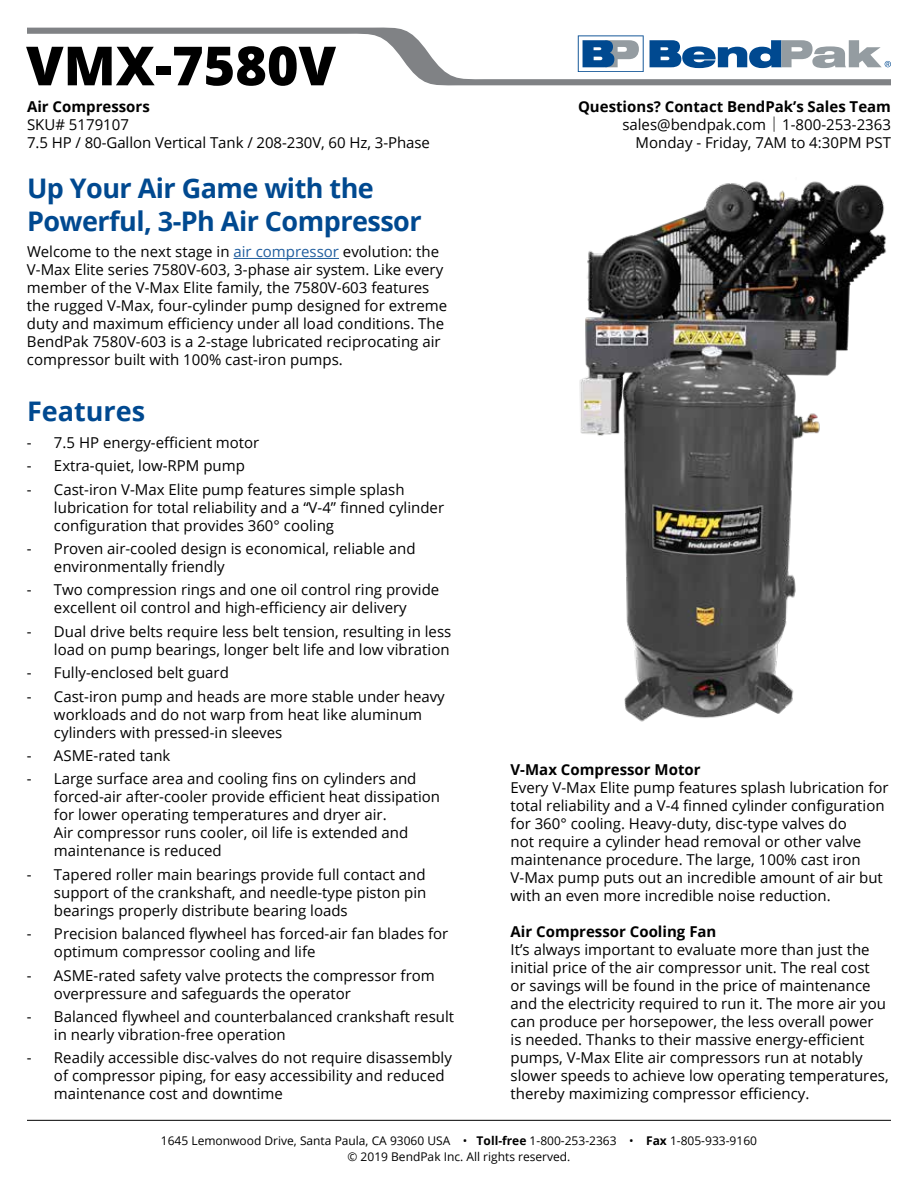
<style>
.page{position:relative;width:918px;height:1188px;background:#fff}
.page>*{position:absolute;margin:0;border:0;box-sizing:border-box;transform-origin:0 0}
.t1{font:800 54px "Open Sans";color:#000}
.t2{font:700 27px/32.4px "Open Sans";letter-spacing:-.02em;color:#004990}
.t3{font:700 27px "Open Sans";color:#004990}
.t4{font:15px/18px "Open Sans";color:#000}
.t5{font:700 15px "Open Sans";color:#000}
.t6{font:12px "Open Sans";color:#000}
.s1{color:#215e9e}
.s2{font-weight:700}
.s3{font-weight:300}
</style>
<div class="page">
<img style="left:579px;top:181px;width:308px;height:541px">
<svg style="left:27px;top:27px;width:864px;height:58px"></svg>
<hr style="left:234px;top:258px;width:105px;height:1px;background:#215e9e">
<hr style="left:27px;top:1120px;width:864px;height:1px;background:#000">
<svg style="left:650px;top:40px;width:241px;height:28px"></svg>
<svg style="left:578px;top:35px;width:66px;height:37px"></svg>
<h1 class="t1" style="left:26px;top:25px;width:311px">VMX-7580V</h1>
<p class="t5" style="left:27px;top:96px;width:124px">Air Compressors</p>
<p class="t4" style="left:27px;top:115px;width:404px">SKU# 5179107<br>7.5 HP / 80-Gallon Vertical Tank / 208-230V, 60 Hz, 3-Phase</p>
<h2 class="t2" style="left:27px;top:172px;width:396px">Up Your Air Game with the<br>Powerful, 3-Ph Air Compressor</h2>
<p class="t4" style="left:27px;top:243px;width:422px">Welcome to the next stage in <span class="s1">air compressor</span> evolution: the V-Max Elite series 7580V-603, 3-phase air system. Like every member of the V-Max Elite family, the 7580V-603 features the rugged V-Max, four-cylinder pump designed for extreme duty and maximum efficiency under all load conditions. The BendPak 7580V-603 is a 2-stage lubricated reciprocating air compressor built with 100% cast-iron pumps.</p>
<p class="t4" style="left:578px;top:97px;width:315px;text-align:right"><span class="s2">Questions? Contact BendPak’s Sales Team </span>sales@bendpak.com <span class="s3">|</span> 1-800-253-2363<br>Monday - Friday, 7AM to 4:30PM PST</p>
<h2 class="t3" style="left:27px;top:393px;width:120px">Features</h2>
<p class="t4" style="left:27px;top:433px;width:234px">- 7.5 HP energy-efficient motor</p>
<p class="t4" style="left:27px;top:456px;width:219px">- Extra-quiet, low-RPM pump</p>
<p class="t4" style="left:54px;top:480px;width:392px;text-indent:-27px">- Cast-iron V-Max Elite pump features simple splash lubrication for total reliability and a “V-4” finned cylinder configuration that provides 360° cooling</p>
<p class="t4" style="left:54px;top:539px;width:363px;text-indent:-27px">- Proven air-cooled design is economical, reliable and environmentally friendly</p>
<p class="t4" style="left:27px;top:581px;width:414px;text-align:center">- Two compression rings and one oil control ring provide excellent oil control and high-efficiency air delivery</p>
<p class="t4" style="left:27px;top:622px;width:426px;text-align:right">- Dual drive belts require less belt tension, resulting in less load on pump bearings, longer belt life and low vibration</p>
<p class="t4" style="left:27px;top:663px;width:203px">- Fully-enclosed belt guard</p>
<p class="t4" style="left:54px;top:687px;width:392px;text-indent:-27px">- Cast-iron pump and heads are more stable under heavy workloads and do not warp from heat like aluminum cylinders with pressed-in sleeves</p>
<p class="t4" style="left:27px;top:746px;width:145px">- ASME-rated tank</p>
<p class="t4" style="left:54px;top:770px;width:388px;text-indent:-27px">- Large surface area and cooling fins on cylinders and forced-air after-cooler provide efficient heat dissipation for lower operating temperatures and dryer air.<br>Air compressor runs cooler, oil life is extended and maintenance is reduced</p>
<p class="t4" style="left:54px;top:865px;width:374px;text-align:justify;text-indent:-27px">- Tapered roller main bearings provide full contact and support of the crankshaft, and needle-type piston pin bearings properly distribute bearing loads</p>
<p class="t4" style="left:54px;top:924px;width:396px;text-indent:-27px">- Precision balanced flywheel has forced-air fan blades for optimum compressor cooling and life</p>
<p class="t4" style="left:54px;top:966px;width:382px;text-indent:-27px">- ASME-rated safety valve protects the compressor from overpressure and safeguards the operator</p>
<p class="t4" style="left:54px;top:1007px;width:402px;text-indent:-27px">- Balanced flywheel and counterbalanced crankshaft result in nearly vibration-free operation</p>
<p class="t4" style="left:54px;top:1049px;width:399px;text-indent:-27px">- Readily accessible disc-valves do not require disassembly of compressor piping, for easy accessibility and reduced maintenance cost and downtime</p>
<p class="t5" style="left:511px;top:759px;width:192px">V-Max Compressor Motor</p>
<p class="t4" style="left:511px;top:779px;width:380px">Every V-Max Elite pump features splash lubrication for total reliability and a V-4 finned cylinder configuration for 360° cooling. Heavy-duty, disc-type valves do<br>not require a cylinder head removal or other valve maintenance procedure. The large, 100% cast iron V-Max pump puts out an incredible amount of air but with an even more incredible noise reduction.</p>
<p class="t5" style="left:511px;top:921px;width:207px">Air Compressor Cooling Fan</p>
<p class="t4" style="left:511px;top:941px;width:380px">It’s always important to evaluate more than just the initial price of the air compressor unit. The real cost or savings will be found in the price of maintenance and the electricity required to run it. The more air you can produce per horsepower, the less overall power<br>is needed. Thanks to their massive energy-efficient pumps, V-Max Elite air compressors run at notably slower speeds to achieve low operating temperatures, thereby maximizing compressor efficiency.</p>
<p class="t6" style="left:161px;top:1133px;width:598px">1645 Lemonwood Drive, Santa Paula, CA 93060 USA • <span class="s2">Toll-free</span> 1-800-253-2363 • <span class="s2">Fax</span> 1-805-933-9160</p>
<p class="t6" style="left:348px;top:1148px;width:224px">© 2019 BendPak Inc. All rights reserved.</p>
</div>
